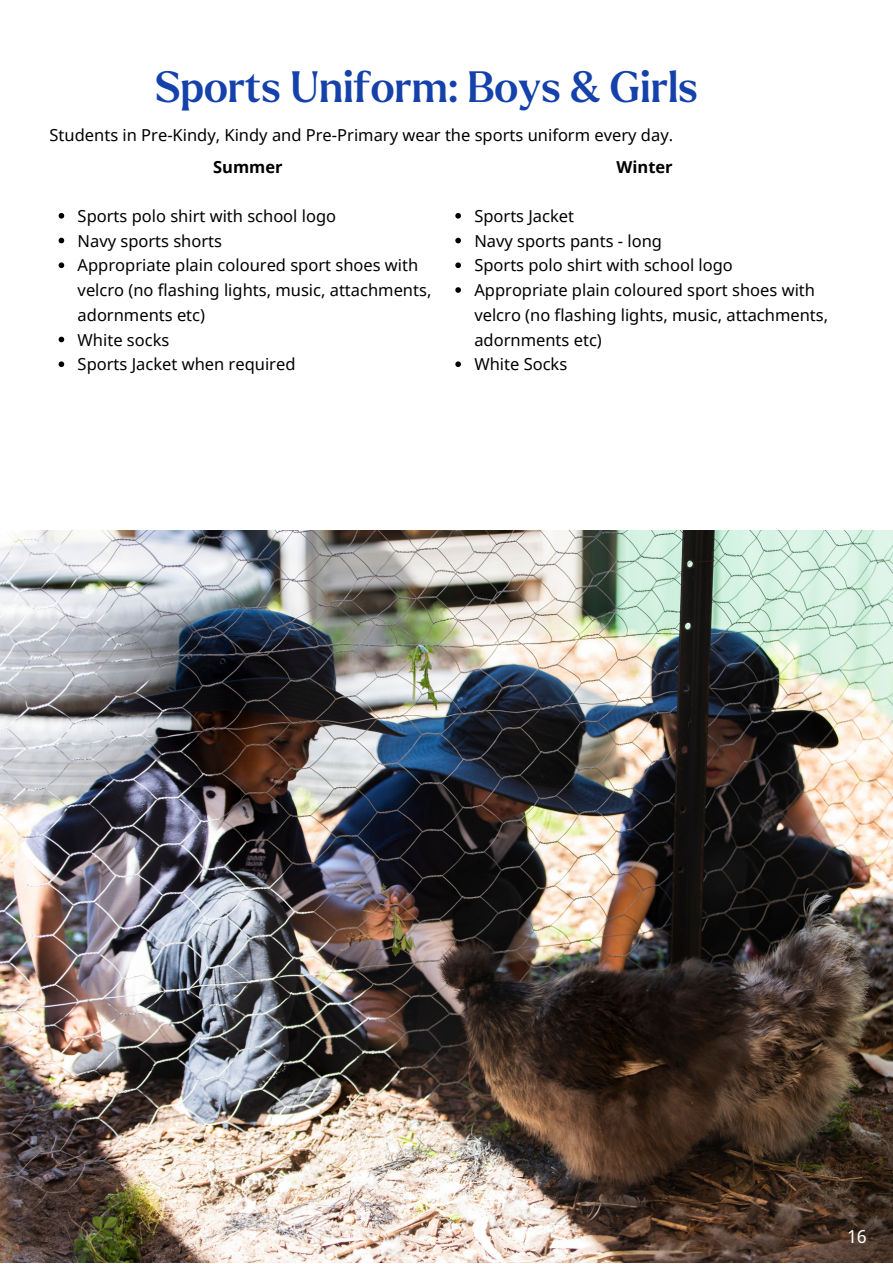
<style>
.page{position:relative;width:893px;height:1264px;background:#fff}
.page>*{position:absolute;margin:0;border:0;box-sizing:border-box;transform-origin:0 0}
.t1{font:500 42.6px "Larken";color:#1441aa}
.t2{font:18px "Noto Sans";color:#fff}
.t3{font:16.5px/24.8px "Noto Sans";color:#000}
.t4{font:700 16.5px "Noto Sans";color:#000}
</style>
<div class="page">
<img style="left:0;top:530px;width:892px;height:732px">
<svg style="left:59px;top:213px;width:5px;height:6px"></svg>
<svg style="left:59px;top:238px;width:5px;height:5px"></svg>
<svg style="left:59px;top:262px;width:5px;height:6px"></svg>
<svg style="left:59px;top:337px;width:5px;height:5px"></svg>
<svg style="left:59px;top:361px;width:5px;height:6px"></svg>
<svg style="left:455px;top:213px;width:6px;height:6px"></svg>
<svg style="left:455px;top:238px;width:6px;height:5px"></svg>
<svg style="left:455px;top:262px;width:6px;height:6px"></svg>
<svg style="left:455px;top:287px;width:6px;height:6px"></svg>
<svg style="left:455px;top:361px;width:6px;height:6px"></svg>
<p class="t1" style="left:155px;top:66px;width:544px">Sports Uniform: Boys &amp; Girls</p>
<p class="t3" style="left:50px;top:123px;width:625px">Students in Pre-Kindy, Kindy and Pre-Primary wear the sports uniform every day.</p>
<p class="t4" style="left:213px;top:155px;width:71px">Summer</p>
<p class="t3" style="left:78px;top:203px;width:260px">Sports polo shirt with school logo</p>
<p class="t3" style="left:78px;top:228px;width:146px">Navy sports shorts</p>
<p class="t3" style="left:78px;top:253px;width:355px">Appropriate plain coloured sport shoes with velcro (no flashing lights, music, attachments, adornments etc)</p>
<p class="t3" style="left:78px;top:327px;width:93px">White socks</p>
<p class="t3" style="left:78px;top:351px;width:219px">Sports Jacket when required</p>
<p class="t4" style="left:616px;top:155px;width:58px">Winter</p>
<p class="t3" style="left:474px;top:203px;width:101px">Sports Jacket</p>
<p class="t3" style="left:474px;top:228px;width:189px">Navy sports pants - long</p>
<p class="t3" style="left:474px;top:253px;width:260px">Sports polo shirt with school logo</p>
<p class="t3" style="left:474px;top:277px;width:355px">Appropriate plain coloured sport shoes with velcro (no flashing lights, music, attachments, adornments etc)</p>
<p class="t3" style="left:474px;top:351px;width:94px">White Socks</p>
<p class="t2" style="left:847px;top:1223px;width:21px">16</p>
</div>
